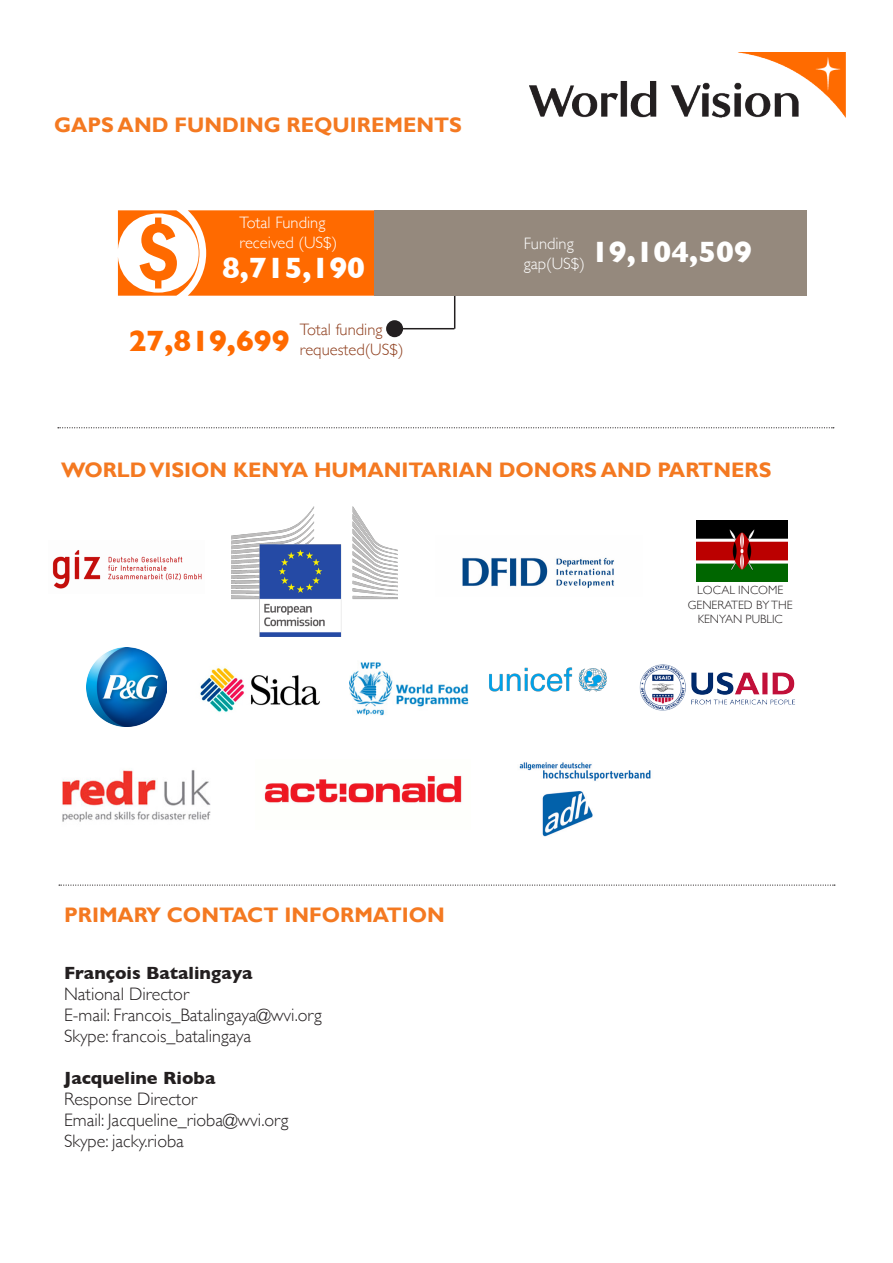
<style>
.page{position:relative;width:893px;height:1263px;background:#fff}
.page>*{position:absolute;margin:0;border:0;box-sizing:border-box;transform-origin:0 0}
.body_text{font:700 30px "Gill Sans";color:#fff}
.body_text-2{font:700 30px "Gill Sans";color:#ff6a00}
.t1{font:700 21px "Gill Sans";color:#f47921}
.t2{font:300 18px "Gill Sans";color:#231f20}
.t3{font:700 18px "Gill Sans";color:#231f20}
.body_text-3{font:300 16.5px "Gill Sans";color:#fff}
.body_text-4{font:300 16.5px "Gill Sans";color:#8f3f1e}
.t4{font:300 12px/14.4px "Gill Sans";color:#231f20;text-align:center}
</style>
<div class="page">
<img style="left:530px;top:53px;width:316px;height:65px">
<img style="left:489px;top:667px;width:118px;height:25px">
<img style="left:349px;top:662px;width:120px;height:54px">
<img style="left:639px;top:664px;width:156px;height:47px">
<img style="left:462px;top:557px;width:152px;height:31px">
<img style="left:200px;top:668px;width:120px;height:44px">
<img style="left:232px;top:506px;width:166px;height:131px">
<img style="left:52px;top:550px;width:150px;height:39px">
<img style="left:87px;top:647px;width:79px;height:80px">
<img style="left:696px;top:521px;width:91px;height:60px">
<img style="left:62px;top:770px;width:149px;height:52px">
<img style="left:264px;top:775px;width:198px;height:28px">
<img style="left:519px;top:762px;width:132px;height:75px">
<hr style="left:454px;top:284px;width:1px;height:45px;background:#231f20">
<svg style="left:118px;top:210px;width:257px;height:86px;fill:#ff6a00"></svg>
<div style="left:375px;top:210px;width:432px;height:86px;background:#95897d"></div>
<hr style="left:403px;top:328px;width:51px;height:1px;background:#231f20">
<div style="left:386px;top:320px;width:17px;height:17px;background:#231f20;border-radius:50%"></div>
<svg style="left:58px;top:427px;width:776px;height:1px"></svg>
<svg style="left:59px;top:884px;width:776px;height:2px"></svg>
<p class="t1" style="left:54px;top:112px;width:409px">GAPS AND FUNDING REQUIREMENTS</p>
<p class="body_text-3" style="left:240px;top:210px;width:87px">Total Funding</p>
<p class="body_text-3" style="left:240px;top:230px;width:99px">received (US$)</p>
<p class="body_text-3" style="left:524px;top:231px;width:52px">Funding</p>
<p class="body_text-3" style="left:524px;top:250px;width:63px">gap(US$)</p>
<p class="body_text" style="left:222px;top:244px;width:144px">8,715,190</p>
<p class="body_text" style="left:591px;top:228px;width:162px">19,104,509</p>
<p class="body_text-2" style="left:129px;top:317px;width:162px">27,819,699</p>
<p class="body_text-4" style="left:300px;top:317px;width:84px">Total funding</p>
<p class="body_text-4" style="left:300px;top:337px;width:105px">requested(US$)</p>
<p class="t1" style="left:61px;top:457px;width:712px">WORLD VISION KENYA HUMANITARIAN DONORS AND PARTNERS</p>
<p class="t1" style="left:64px;top:902px;width:382px">PRIMARY CONTACT INFORMATION</p>
<p class="t3" style="left:64px;top:958px;width:190px">François Batalingaya</p>
<p class="t2" style="left:64px;top:980px;width:127px">National Director</p>
<p class="t2" style="left:64px;top:1001px;width:259px">E-mail: Francois_Batalingaya@wvi.org</p>
<p class="t2" style="left:64px;top:1022px;width:189px">Skype: francois_batalingaya</p>
<p class="t3" style="left:64px;top:1063px;width:153px">Jacqueline Rioba</p>
<p class="t2" style="left:64px;top:1085px;width:135px">Response Director</p>
<p class="t2" style="left:64px;top:1106px;width:226px">Email: Jacqueline_rioba@wvi.org</p>
<p class="t2" style="left:64px;top:1127px;width:121px">Skype: jacky.rioba</p>
<p class="t4" style="left:688px;top:582px;width:106px">LOCAL INCOME<br>GENERATED BY THE<br>KENYAN PUBLIC</p>
</div>
